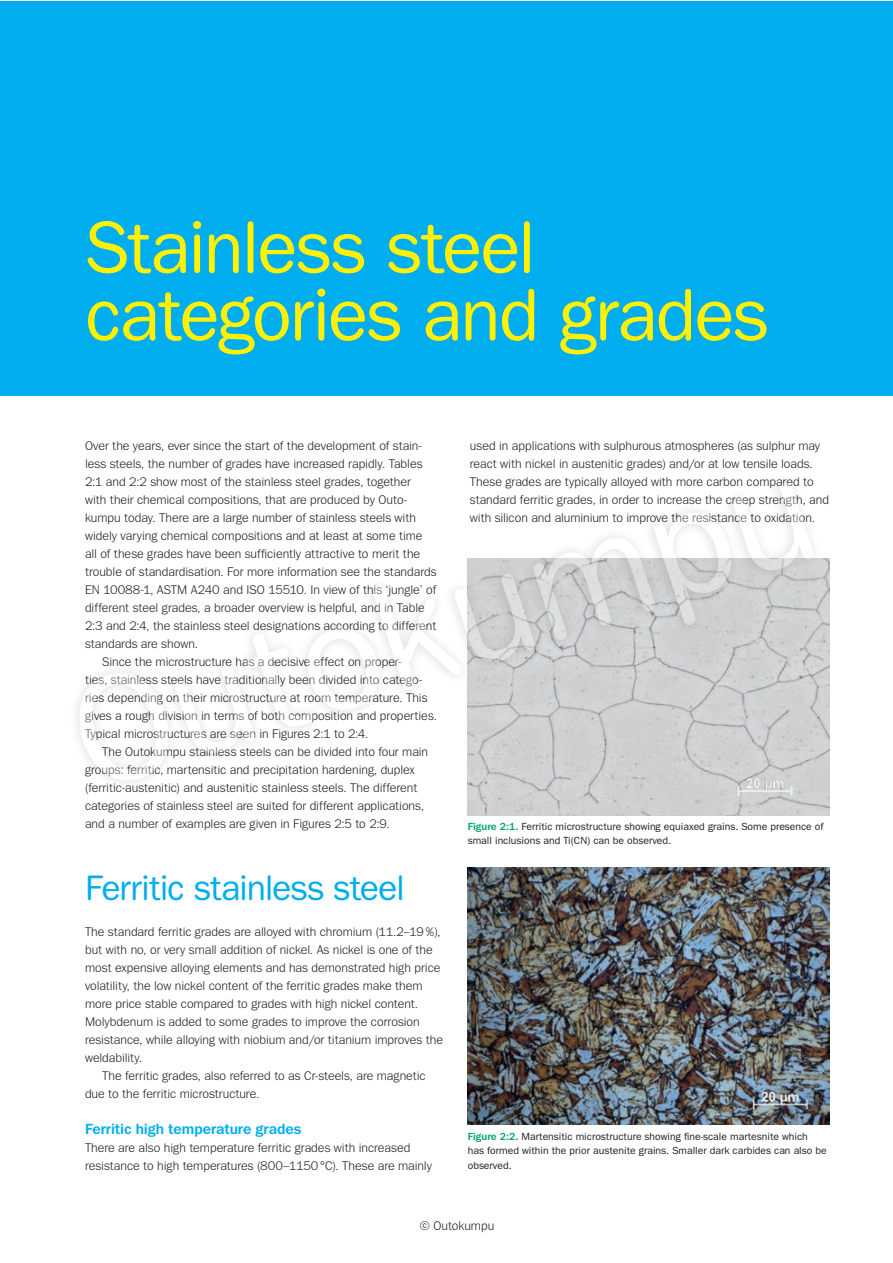
<style>
.page{position:relative;width:893px;height:1263px;background:#fff}
.page>*{position:absolute;margin:0;border:0;box-sizing:border-box;transform-origin:0 0}
.t1{font:75px/67.5px "Tee Franklin Forever Rounded";letter-spacing:-.025em;color:#fff101}
.t2{font:36px "Tee Franklin Forever Rounded";letter-spacing:-.03em;color:#00aeef}
.t3{font:500 15px "Tee Franklin Forever";color:#00aeef}
.t4{font:300 12.75px/18px "Tee Franklin Forever";color:#231f20}
.t5{font:10.5px/14.2px "Tee Franklin Forever";color:#231f20}
.s1{font-weight:500;color:#00a66e}
</style>
<div class="page">
<div style="left:0;top:1px;width:892px;height:394px;background:#00aeef"></div>
<img style="left:468px;top:868px;width:361px;height:256px">
<svg style="left:467px;top:558px;width:363px;height:258px;background:#cdcecf"></svg>
<svg style="left:77px;top:482px;width:737px;height:306px"></svg>
<h1 class="t1" style="left:85px;top:214px;width:685px">Stainless steel categories and grades</h1>
<p class="t4" style="left:85px;top:437px;width:338px">Over the years, ever since the start of the development of stain-</p>
<p class="t4" style="left:85px;top:455px;width:339px">less steels, the number of grades have increased rapidly. Tables</p>
<p class="t4" style="left:85px;top:473px;width:327px">2:1 and 2:2 show most of the stainless steel grades, together</p>
<p class="t4" style="left:85px;top:491px;width:324px">with their chemical compositions, that are produced by Outo-</p>
<p class="t4" style="left:85px;top:509px;width:333px">kumpu today. There are a large number of stainless steels with</p>
<p class="t4" style="left:85px;top:527px;width:339px">widely varying chemical compositions and at least at some time</p>
<p class="t4" style="left:85px;top:545px;width:337px">all of these grades have been sufficiently attractive to merit the</p>
<p class="t4" style="left:85px;top:563px;width:353px">trouble of standardisation. For more information see the standards</p>
<p class="t4" style="left:85px;top:581px;width:353px">EN 10088-1, ASTM A240 and ISO 15510. In view of this ‘jungle’ of</p>
<p class="t4" style="left:85px;top:599px;width:341px">different steel grades, a broader overview is helpful, and in Table</p>
<p class="t4" style="left:85px;top:617px;width:353px">2:3 and 2:4, the stainless steel designations according to different</p>
<p class="t4" style="left:85px;top:635px;width:115px">standards are shown.</p>
<p class="t4" style="left:102px;top:653px;width:301px">Since the microstructure has a decisive effect on proper-</p>
<p class="t4" style="left:85px;top:671px;width:339px">ties, stainless steels have traditionally been divided into catego-</p>
<p class="t4" style="left:85px;top:689px;width:344px">ries depending on their microstructure at room temperature. This</p>
<p class="t4" style="left:85px;top:707px;width:353px">gives a rough division in terms of both composition and properties.</p>
<p class="t4" style="left:85px;top:725px;width:285px">Typical microstructures are seen in Figures 2:1 to 2:4.</p>
<p class="t4" style="left:102px;top:743px;width:327px">The Outokumpu stainless steels can be divided into four main</p>
<p class="t4" style="left:85px;top:761px;width:331px">groups: ferritic, martensitic and precipitation hardening, duplex</p>
<p class="t4" style="left:85px;top:779px;width:334px">(ferritic-austenitic) and austenitic stainless steels. The different</p>
<p class="t4" style="left:85px;top:797px;width:341px">categories of stainless steel are suited for different applications,</p>
<p class="t4" style="left:85px;top:815px;width:306px">and a number of examples are given in Figures 2:5 to 2:9.</p>
<h2 class="t2" style="left:85px;top:867px;width:321px">Ferritic stainless steel</h2>
<p class="t4" style="left:85px;top:923px;width:359px">The standard ferritic grades are alloyed with chromium (11.2–19%), but with no, or very small addition of nickel. As nickel is one of the most expensive alloying elements and has demonstrated high price volatility, the low nickel content of the ferritic grades make them more price stable compared to grades with high nickel content.<br>Molybdenum is added to some grades to improve the corrosion resistance, while alloying with niobium and/or titanium improves the weldability.</p>
<p class="t4" style="left:85px;top:1067px;width:342px;text-indent:17px">The ferritic grades, also referred to as Cr-steels, are magnetic due to the ferritic microstructure.</p>
<p class="t3" style="left:85px;top:1120px;width:218px">Ferritic high temperature grades</p>
<p class="t4" style="left:85px;top:1139px;width:348px">There are also high temperature ferritic grades with increased resistance to high temperatures (800–1150°C). These are mainly</p>
<p class="t4" style="left:470px;top:437px;width:361px">used in applications with sulphurous atmospheres (as sulphur may react with nickel in austenitic grades) and/or at low tensile loads.<br>These grades are typically alloyed with more carbon compared to standard ferritic grades, in order to increase the creep strength, and with silicon and aluminium to improve the resistance to oxidation.</p>
<p class="t5" style="left:468px;top:819px;width:357px"><span class="s1">Figure 2:1.</span> Ferritic microstructure showing equiaxed grains. Some presence of small inclusions and Ti(CN) can be observed.</p>
<p class="t5" style="left:468px;top:1129px;width:360px"><span class="s1">Figure 2:2.</span> Martensitic microstructure showing fine-scale martesnite which has formed within the prior austenite grains. Smaller dark carbides can also be observed.</p>
<p class="t4" style="left:420px;top:1216px;width:76px">© Outokumpu</p>
</div>
